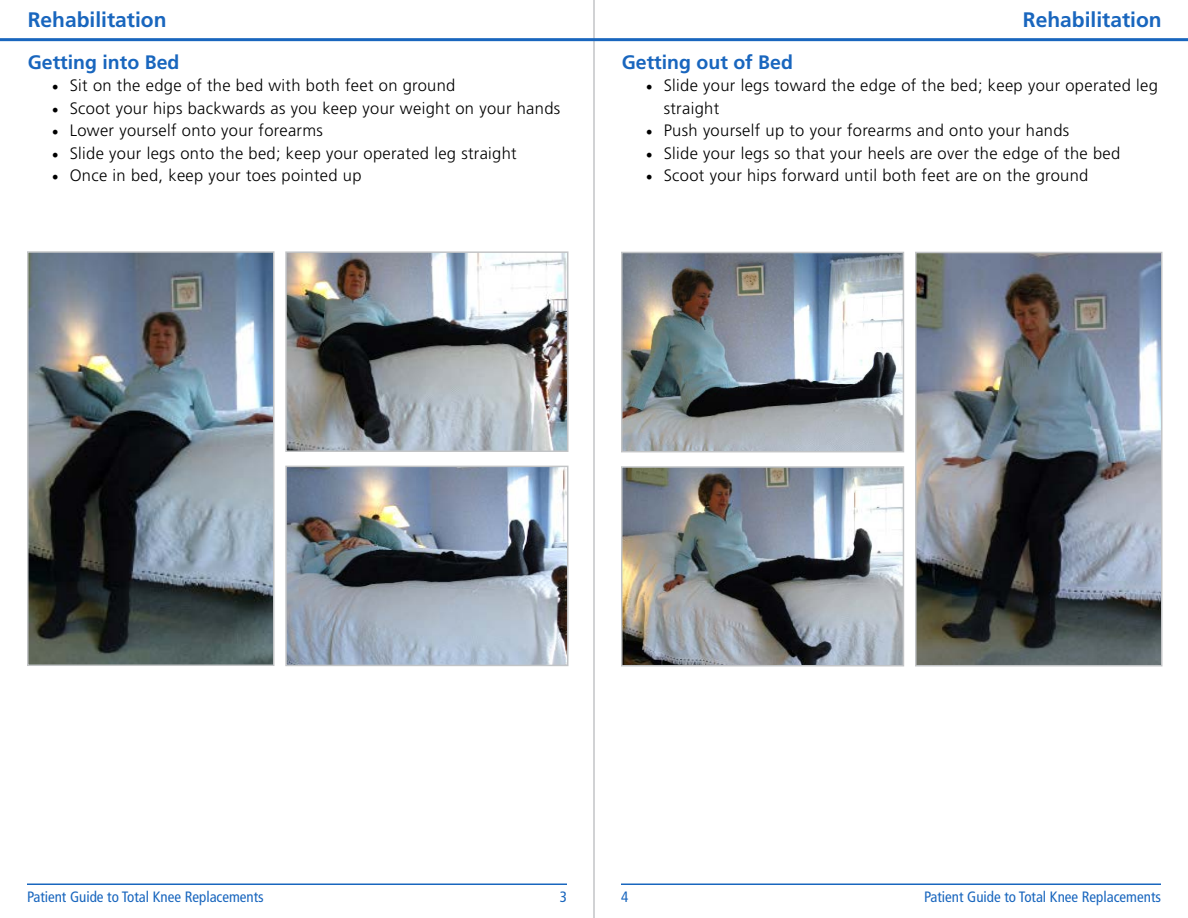
<style>
.page{position:relative;width:1188px;height:918px;background:#fff}
.page>*{position:absolute;margin:0;border:0;box-sizing:border-box;transform-origin:0 0}
.t1{font:700 21px "Frutiger LT Std";color:#1966be}
.t2{font:700 19.5px "Frutiger LT Std";color:#1966be}
.t3{font:300 16.5px/22.5px "Frutiger LT Std";letter-spacing:.02em;color:#000}
.t4{font:condensed 15px "Frutiger LT Std";color:#1966be}
.s1{font-family:"Minion Pro";font-weight:400;font-size:18px}
</style>
<div class="page">
<hr style="left:593px;top:0;width:2px;height:918px;background:#c2c4c6">
<hr style="left:27px;top:884px;width:540px;height:1px;background:#1966be">
<hr style="left:621px;top:884px;width:540px;height:1px;background:#1966be">
<hr style="left:0;top:38px;width:1188px;height:3px;background:#1966be">
<img style="left:288px;top:254px;width:277px;height:195px">
<div style="left:285px;top:251px;width:283px;height:201px;border:2px solid #c2c4c6"></div>
<img style="left:30px;top:254px;width:241px;height:409px">
<div style="left:27px;top:251px;width:247px;height:415px;border:2px solid #c2c4c6"></div>
<img style="left:288px;top:469px;width:277px;height:194px">
<div style="left:285px;top:466px;width:283px;height:200px;border:2px solid #c2c4c6"></div>
<img style="left:624px;top:469px;width:277px;height:194px">
<div style="left:621px;top:466px;width:283px;height:200px;border:2px solid #c2c4c6"></div>
<img style="left:624px;top:255px;width:277px;height:194px">
<div style="left:621px;top:252px;width:283px;height:200px;border:2px solid #c2c4c6"></div>
<img style="left:918px;top:255px;width:241px;height:408px">
<div style="left:915px;top:252px;width:247px;height:414px;border:2px solid #c2c4c6"></div>
<p class="t1" style="left:28px;top:7px;width:140px">Rehabilitation</p>
<p class="t1" style="left:1023px;top:7px;width:140px">Rehabilitation</p>
<p class="t2" style="left:28px;top:50px;width:153px">Getting into Bed</p>
<p class="t3" style="left:52px;top:74px;width:405px"><span class="s1">•</span> Sit on the edge of the bed with both feet on ground</p>
<p class="t3" style="left:52px;top:97px;width:510px"><span class="s1">•</span> Scoot your hips backwards as you keep your weight on your hands</p>
<p class="t3" style="left:52px;top:119px;width:273px"><span class="s1">•</span> Lower yourself onto your forearms</p>
<p class="t3" style="left:52px;top:142px;width:467px"><span class="s1">•</span> Slide your legs onto the bed; keep your operated leg straight</p>
<p class="t3" style="left:52px;top:164px;width:311px"><span class="s1">•</span> Once in bed, keep your toes pointed up</p>
<p class="t2" style="left:622px;top:50px;width:173px">Getting out of Bed</p>
<p class="t3" style="left:664px;top:74px;width:496px;text-indent:-18px"><span class="s1">•</span> Slide your legs toward the edge of the bed; keep your operated leg straight</p>
<p class="t3" style="left:646px;top:119px;width:425px"><span class="s1">•</span> Push yourself up to your forearms and onto your hands</p>
<p class="t3" style="left:646px;top:142px;width:476px"><span class="s1">•</span> Slide your legs so that your heels are over the edge of the bed</p>
<p class="t3" style="left:646px;top:164px;width:444px"><span class="s1">•</span> Scoot your hips forward until both feet are on the ground</p>
<p class="t4" style="left:27px;top:888px;width:238px">Patient Guide to Total Knee Replacements</p>
<p class="t4" style="left:560px;top:888px;width:9px">3</p>
<p class="t4" style="left:621px;top:888px;width:9px">4</p>
<p class="t4" style="left:924px;top:888px;width:238px">Patient Guide to Total Knee Replacements</p>
</div>
